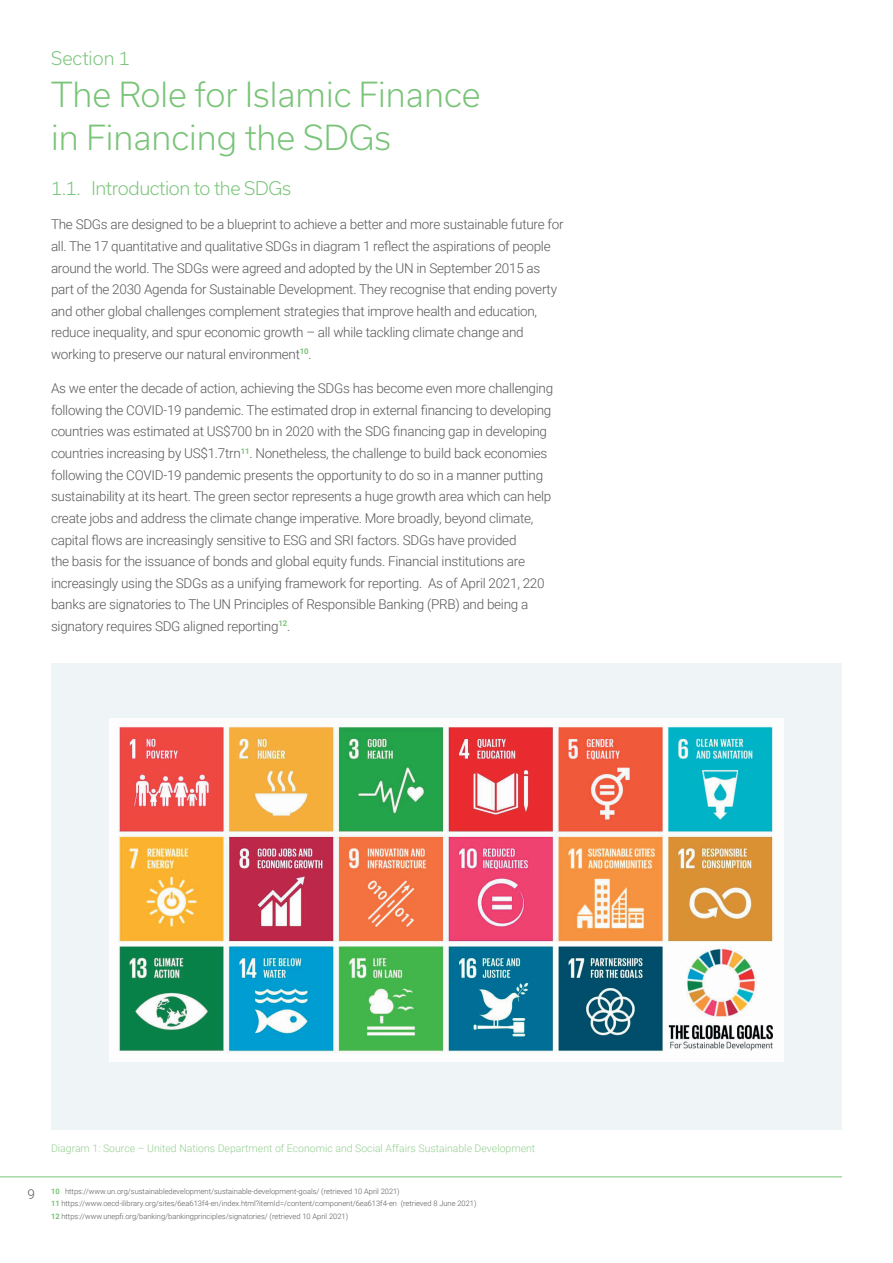
<style>
.page{position:relative;width:893px;height:1263px;background:#fff}
.page>*{position:absolute;margin:0;border:0;box-sizing:border-box;transform-origin:0 0}
.t1{font:300 33px/42.6px "Usual";color:#79c479}
.t2{font:300 18px "Usual";letter-spacing:-.02em;color:#79c479}
.t3{font:300 18px "Usual";color:#79c479}
.t4{font:300 13.5px/21.6px "Roboto";letter-spacing:-.02em;color:#57585a}
.t5{font:300 10.5px "Roboto";color:#95cf91}
.t6{font:300 7.5px/12.1px "Roboto";color:#57585a}
.s1{font-size:13.5px}
.s2{font-weight:700;color:#79c479}
</style>
<div class="page">
<hr style="left:0;top:1176px;width:842px;height:1px;background:#79c479">
<div style="left:51px;top:663px;width:791px;height:467px;background:#eff5f7"></div>
<img style="left:109px;top:718px;width:675px;height:343px">
<h2 class="t3" style="left:51px;top:47px;width:80px">Section 1</h2>
<h1 class="t1" style="left:51px;top:73px;width:431px">The Role for Islamic Finance in Financing the SDGs</h1>
<h2 class="t2" style="left:51px;top:178px;width:242px">1.1. Introduction to the SDGs</h2>
<p class="t4" style="left:51px;top:213px;width:514px">The SDGs are designed to be a blueprint to achieve a better and more sustainable future for all. The 17 quantitative and qualitative SDGs in diagram 1 reflect the aspirations of people around the world. The SDGs were agreed and adopted by the UN in September 2015 as part of the 2030 Agenda for Sustainable Development. They recognise that ending poverty and other global challenges complement strategies that improve health and education, reduce inequality, and spur economic growth – all while tackling climate change and working to preserve our natural environment<sup>10</sup>.</p>
<p class="t4" style="left:51px;top:377px;width:504px">As we enter the decade of action, achieving the SDGs has become even more challenging following the COVID-19 pandemic. The estimated drop in external financing to developing countries was estimated at US$700 bn in 2020 with the SDG financing gap in developing countries increasing by US$1.7trn<sup>11</sup>. Nonetheless, the challenge to build back economies following the COVID-19 pandemic presents the opportunity to do so in a manner putting sustainability at its heart. The green sector represents a huge growth area which can help create jobs and address the climate change imperative. More broadly, beyond climate, capital flows are increasingly sensitive to ESG and SRI factors. SDGs have provided<br>the basis for the issuance of bonds and global equity funds. Financial institutions are increasingly using the SDGs as a unifying framework for reporting. As of April 2021, 220 banks are signatories to The UN Principles of Responsible Banking (PRB) and being a signatory requires SDG aligned reporting<sup>12</sup>.</p>
<p class="t5" style="left:51px;top:1141px;width:486px">Diagram 1: Source – United Nations Department of Economic and Social Affairs Sustainable Development</p>
<p class="t6" style="left:51px;top:1185px;width:427px;text-indent:-23px"><span class="s1">9</span> <span class="s2">10</span> https://www.un.org/sustainabledevelopment/sustainable-development-goals/ (retrieved 10 April 2021)<br><span class="s2">11</span> https://www.oecd-ilibrary.org/sites/6ea613f4-en/index.html?itemId=/content/component/6ea613f4-en (retrieved 8 June 2021)<br><span class="s2">12</span> https://www.unepfi.org/banking/bankingprinciples/signatories/ (retrieved 10 April 2021)</p>
</div>
